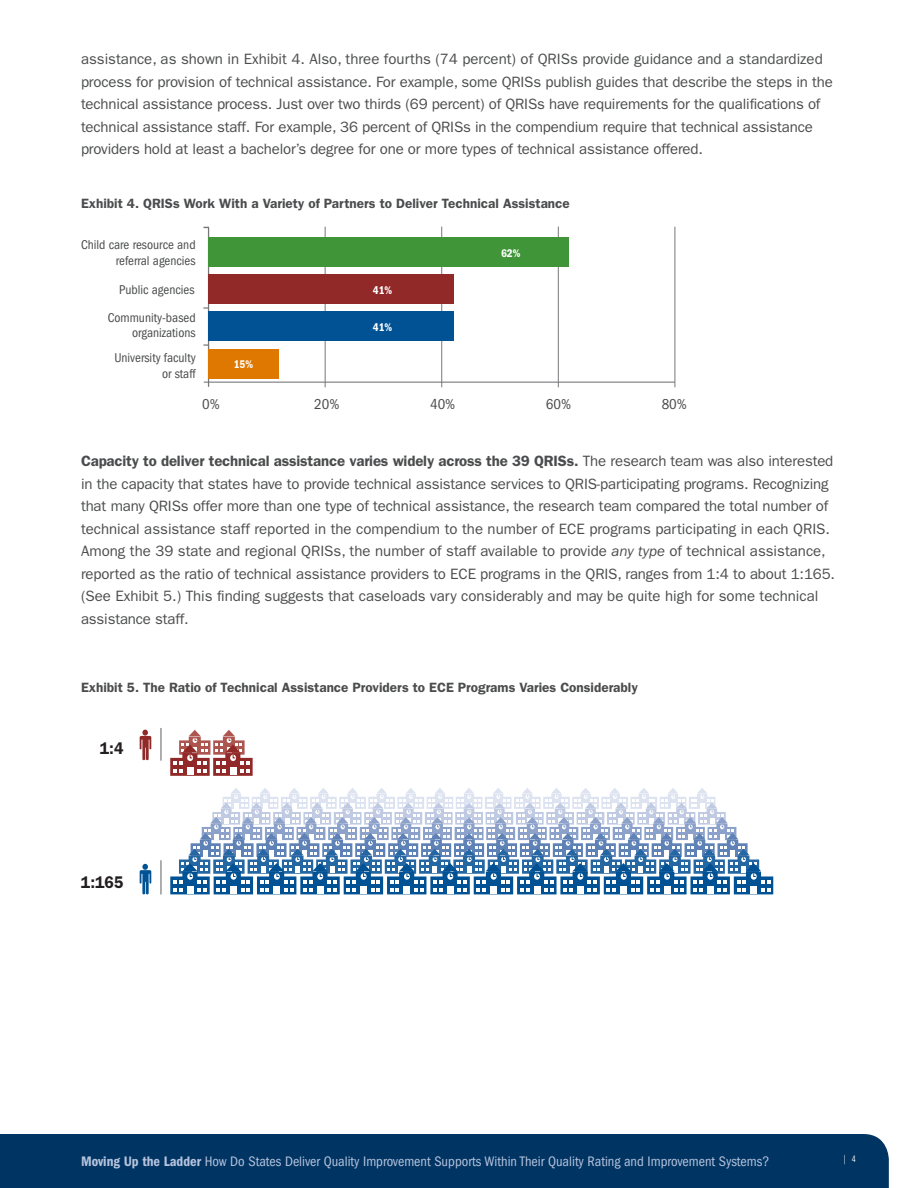
<style>
.page{position:relative;width:918px;height:1188px;background:#fff}
.page>*{position:absolute;margin:0;border:0;box-sizing:border-box;transform-origin:0 0}
.t1{font:600 16.95px "ITC Franklin Gothic Std";color:#231f20;scale:.93 1}
.Paragraphs{font:15px/22.5px "ITC Franklin Gothic Std";letter-spacing:-.01em;color:#4b4c4d}
.t2{font:condensed 14.85px "ITC Franklin Gothic Std";color:#494a4b}
.t3{font:condensed 14.25px "ITC Franklin Gothic Std";color:#b7c3de}
.Table-Text_FL{font:600 13.5px "ITC Franklin Gothic Std";color:#4b4c4d}
.Paragraphs-2{font:600 13.5px "ITC Franklin Gothic Std";color:#4b4c4d}
.t4{font:condensed 13.2px/15.9px "ITC Franklin Gothic Std";color:#494a4b;text-align:right}
.t5{font:11.55px "ITC Franklin Gothic Std Dm Cd";color:#fff}
.t6{font:9.45px "ITC Franklin Gothic Std";color:#fff;scale:.83 1}
.s1{font-weight:600}
.s2{font-style:italic}
.s3{font-family:"ITC Franklin Gothic Std Dm Cd";font-stretch:normal}
.s4{font-stretch:condensed}
</style>
<div class="page">
<div style="left:0;top:1134px;width:889px;height:54px;background:#003462"></div>
<hr style="left:208px;top:227px;width:1px;height:160px;background:#76787b">
<hr style="left:325px;top:227px;width:1px;height:160px;background:#76787b">
<hr style="left:441px;top:227px;width:1px;height:160px;background:#76787b">
<hr style="left:558px;top:227px;width:1px;height:160px;background:#76787b">
<hr style="left:204px;top:382px;width:471px;height:1px;background:#76787b">
<hr style="left:674px;top:227px;width:1px;height:160px;background:#76787b">
<div style="left:209px;top:275px;width:245px;height:29px;background:#922929"></div>
<div style="left:209px;top:237px;width:360px;height:30px;background:#3f9537"></div>
<div style="left:209px;top:312px;width:245px;height:29px;background:#005294"></div>
<div style="left:209px;top:349px;width:70px;height:30px;background:#de7800"></div>
<svg style="left:140px;top:730px;width:11px;height:30px"></svg>
<svg style="left:140px;top:864px;width:11px;height:30px"></svg>
<svg style="left:170px;top:730px;width:83px;height:46px"></svg>
<svg style="left:170px;top:788px;width:603px;height:106px"></svg>
<hr style="left:161px;top:728px;width:1px;height:33px;background:#57585a">
<hr style="left:161px;top:860px;width:1px;height:34px;background:#57585a">
<p class="Paragraphs" style="left:81px;top:48px;width:753px">assistance, as shown in Exhibit 4. Also, three fourths (74 percent) of QRISs provide guidance and a standardized process for provision of technical assistance. For example, some QRISs publish guides that describe the steps in the technical assistance process. Just over two thirds (69 percent) of QRISs have requirements for the qualifications of technical assistance staff. For example, 36 percent of QRISs in the compendium require that technical assistance providers hold at least a bachelor’s degree for one or more types of technical assistance offered.</p>
<p class="Paragraphs-2" style="left:81px;top:195px;width:490px">Exhibit 4. QRISs Work With a Variety of Partners to Deliver Technical Assistance</p>
<p class="t4" style="left:81px;top:237px;width:116px">Child care resource and referral agencies</p>
<p class="t4" style="left:119px;top:282px;width:77px">Public agencies</p>
<p class="t4" style="left:108px;top:310px;width:89px;line-height:15px">Community-based organizations</p>
<p class="t4" style="left:114px;top:350px;width:83px">University faculty or staff</p>
<p class="t5" style="left:234px;top:357px;width:21px">15%</p>
<p class="t5" style="left:373px;top:283px;width:21px">41%</p>
<p class="t5" style="left:373px;top:320px;width:21px">41%</p>
<p class="t5" style="left:501px;top:246px;width:21px">62%</p>
<p class="t2" style="left:202px;top:395px;width:19px">0%</p>
<p class="t2" style="left:314px;top:395px;width:27px">20%</p>
<p class="t2" style="left:430px;top:395px;width:27px">40%</p>
<p class="t2" style="left:546px;top:395px;width:27px">60%</p>
<p class="t2" style="left:662px;top:395px;width:27px">80%</p>
<p class="Paragraphs" style="left:81px;top:450px;width:756px"><span class="s1">Capacity to deliver technical assistance varies widely across the 39 QRISs.</span> The research team was also interested in the capacity that states have to provide technical assistance services to QRIS-participating programs. Recognizing that many QRISs offer more than one type of technical assistance, the research team compared the total number of technical assistance staff reported in the compendium to the number of ECE programs participating in each QRIS.<br>Among the 39 state and regional QRISs, the number of staff available to provide <span class="s2">any type</span> of technical assistance, reported as the ratio of technical assistance providers to ECE programs in the QRIS, ranges from 1:4 to about 1:165. (See Exhibit 5.) This finding suggests that caseloads vary considerably and may be quite high for some technical assistance staff.</p>
<p class="Table-Text_FL" style="left:81px;top:680px;width:558px">Exhibit 5. The Ratio of Technical Assistance Providers to ECE Programs Varies Considerably</p>
<p class="t1" style="left:100px;top:738px;width:27px">1:4</p>
<p class="t1" style="left:81px;top:872px;width:47px">1:165</p>
<p class="t3" style="left:81px;top:1153px;width:690px"><span class="s3">Moving Up the Ladder</span> How Do States Deliver Quality Improvement Supports Within Their Quality Rating and Improvement Systems?</p>
<p class="t6" style="left:844px;top:1154px;width:16px">| <span class="s4">4</span></p>
</div>
